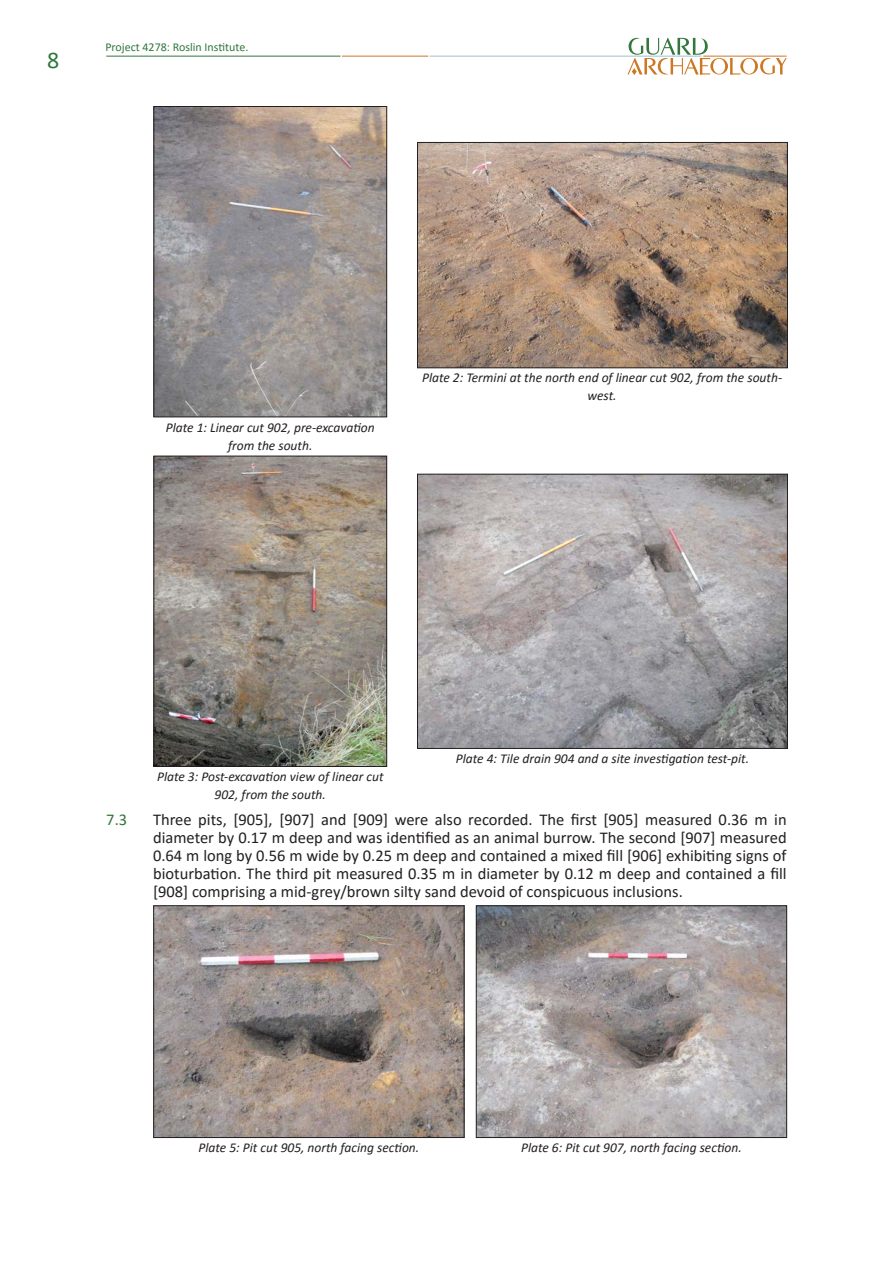
<style>
.page{position:relative;width:893px;height:1263px;background:#fff}
.page>*{position:absolute;margin:0;border:0;box-sizing:border-box;transform-origin:0 0}
.t1{font:24px "Calibri 24";color:#32773c}
.numbered_paragraph{font:16.5px/18px "Calibri 3";color:#231f20;text-align:justify}
.numbered_paragraph-2{font:16.5px "Calibri 24";color:#32773c}
.plate_caption{font:13.5px/18px "Calibri Italic 2";color:#231f20;text-align:center}
.plate_caption-2{font:13.5px/18px "Calibri Italic 5";color:#231f20;text-align:center}
.t2{font:12px "Calibri 3";color:#32773c}
.s1{font-family:"Calibri Italic 2"}
</style>
<div class="page">
<img style="left:156px;top:108px;width:229px;height:307px">
<div style="left:154px;top:106px;width:233px;height:311px;border:1px solid #231f20"></div>
<img style="left:156px;top:458px;width:229px;height:307px">
<div style="left:154px;top:456px;width:233px;height:311px;border:1px solid #231f20"></div>
<img style="left:419px;top:144px;width:367px;height:222px">
<div style="left:417px;top:142px;width:371px;height:226px;border:1px solid #231f20"></div>
<img style="left:419px;top:476px;width:367px;height:271px">
<div style="left:417px;top:474px;width:371px;height:275px;border:1px solid #231f20"></div>
<img style="left:155px;top:907px;width:307px;height:229px">
<div style="left:153px;top:905px;width:311px;height:233px;border:1px solid #231f20"></div>
<img style="left:478px;top:907px;width:307px;height:229px">
<div style="left:476px;top:905px;width:311px;height:233px;border:1px solid #231f20"></div>
<svg style="left:627px;top:38px;width:160px;height:37px"></svg>
<hr style="left:703px;top:56px;width:84px;height:1px;background:#cd7723">
<hr style="left:430px;top:56px;width:271px;height:1px;background:#9ebfcc">
<hr style="left:342px;top:56px;width:86px;height:1px;background:#cd7723">
<hr style="left:106px;top:56px;width:234px;height:1px;background:#32773c">
<h1 class="t1" style="left:47px;top:44px;width:14px">8</h1>
<p class="t2" style="left:105px;top:39px;width:145px">Project 4278: Roslin Institute.</p>
<p class="plate_caption" style="left:166px;top:418px;width:210px">Plate 1: Linear cut 902, pre-excavation from the south.</p>
<p class="plate_caption-2" style="left:422px;top:368px;width:362px">Plate 2: Termini at the north end of linear cut 902, from the south&shy;<span class="s1">west.</span></p>
<p class="plate_caption" style="left:157px;top:767px;width:228px">Plate 3: Post-excavation view of linear cut<br>902, from the south.</p>
<p class="plate_caption" style="left:456px;top:749px;width:295px">Plate 4: Tile drain 904 and a site investigation test-pit.</p>
<p class="numbered_paragraph-2" style="left:106px;top:808px;width:22px">7.3</p>
<p class="numbered_paragraph" style="left:153px;top:810px;width:635px">Three pits, [905], [907] and [909] were also recorded. The first [905] measured 0.36 m in diameter by 0.17 m deep and was identified as an animal burrow. The second [907] measured 0.64 m long by 0.56 m wide by 0.25 m deep and contained a mixed fill [906] exhibiting signs of bioturbation. The third pit measured 0.35 m in diameter by 0.12 m deep and contained a fill [908] comprising a mid-grey/brown silty sand devoid of conspicuous inclusions.</p>
<p class="plate_caption" style="left:198px;top:1138px;width:222px">Plate 5: Pit cut 905, north facing section.</p>
<p class="plate_caption" style="left:521px;top:1138px;width:222px">Plate 6: Pit cut 907, north facing section.</p>
</div>
